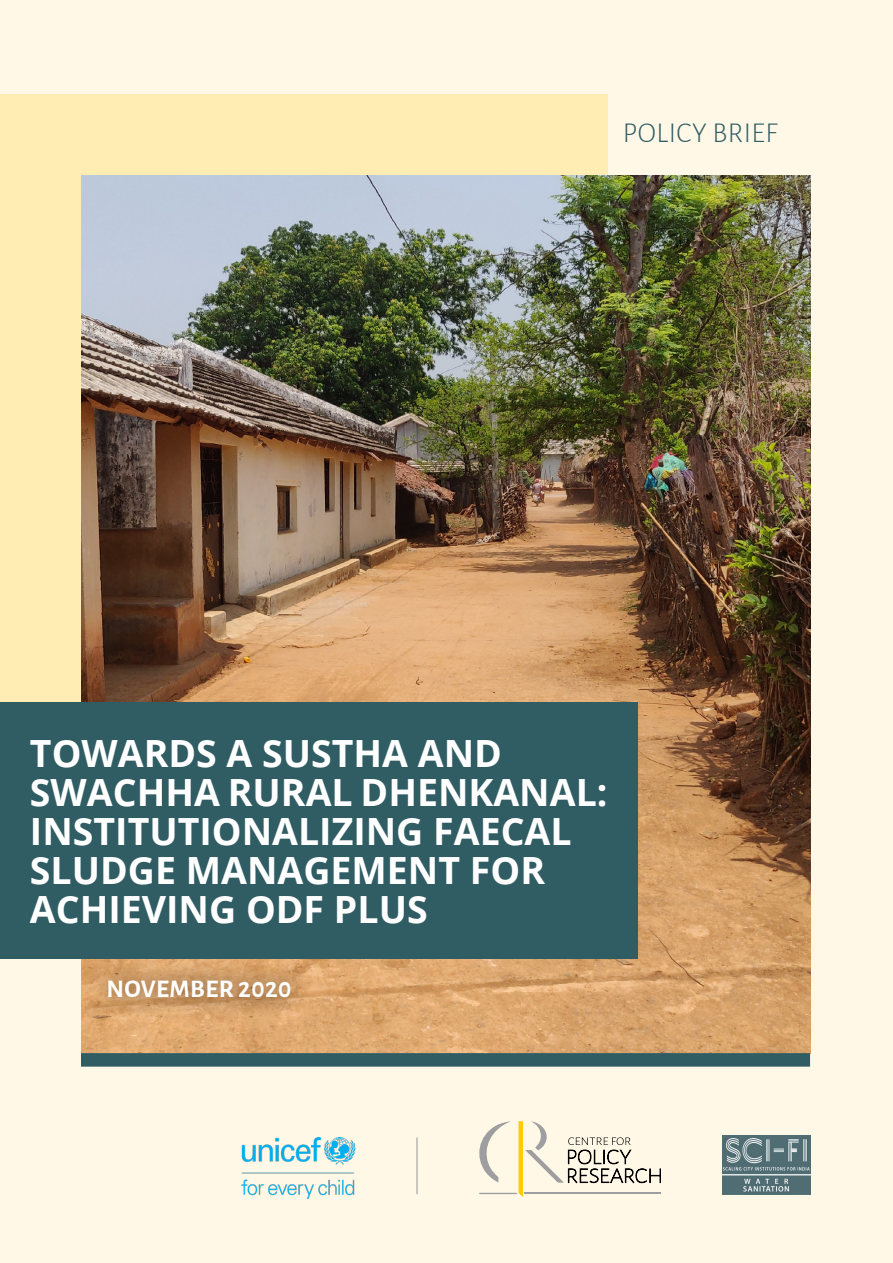
<style>
.page{position:relative;width:893px;height:1263px;background:#fff8e6}
.page>*{position:absolute;margin:0;border:0;box-sizing:border-box;transform-origin:0 0}
.t1{font:700 37.5px/39px "Open Sans";color:#fff}
.t2{font:300 28.8px "Alegreya Sans";letter-spacing:.015em;color:#305d63}
.t3{font:700 25.5px "Alegreya Sans";letter-spacing:.015em;color:#fff}
</style>
<div class="page">
<div style="left:0;top:94px;width:608px;height:676px;background:#ffedb3"></div>
<img style="left:81px;top:176px;width:729px;height:877px">
<div style="left:81px;top:1053px;width:729px;height:14px;background:#305d63"></div>
<div style="left:85px;top:958px;width:228px;height:62px;background:#000;opacity:.75"></div>
<div style="left:0;top:702px;width:638px;height:257px;background:#305d63"></div>
<img style="left:722px;top:1135px;width:88px;height:59px">
<svg style="left:479px;top:1121px;width:182px;height:76px"></svg>
<hr style="left:417px;top:1137px;width:1px;height:57px;background:#939598">
<img style="left:241px;top:1137px;width:114px;height:62px">
<p class="t2" style="left:623px;top:114px;width:156px">POLICY BRIEF</p>
<p class="t1" style="left:30px;top:733px;width:579px">TOWARDS A SUSTHA AND<br>SWACHHA RURAL DHENKANAL:<br>INSTITUTIONALIZING FAECAL<br>SLUDGE MANAGEMENT FOR<br>ACHIEVING ODF PLUS</p>
<p class="t3" style="left:106px;top:970px;width:187px">NOVEMBER 2020</p>
</div>
